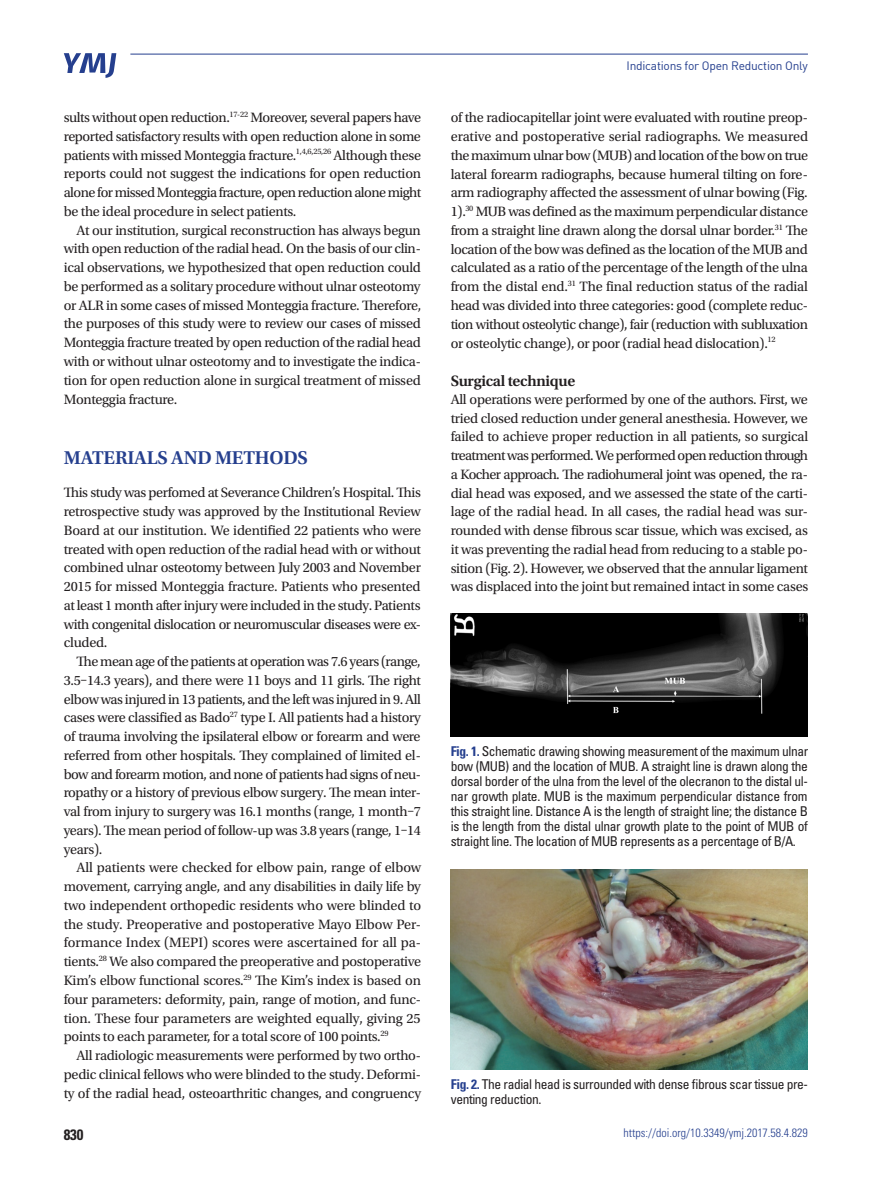
<style>
.page{position:relative;width:893px;height:1191px;background:#fff}
.page>*{position:absolute;margin:0;border:0;box-sizing:border-box;transform-origin:0 0}
.큰제목{font:600 19.5px "Utopia Std";letter-spacing:-.01em;color:#253f8e}
._1_제목{font:600 15.75px "Utopia Std";letter-spacing:-.02em;color:#231f20}
.t1{font:700 condensed 15px "Univers LT Std";color:#231f20}
.본문{font:14.25px/18.8px "Utopia Std";letter-spacing:-.02em;color:#231f20;text-align:justify}
.본문1{font:14.25px/18.8px "Utopia Std";letter-spacing:-.025em;color:#231f20;text-align:justify}
.그림제목{font:condensed 13.5px/15px "Univers LT Std";letter-spacing:-.03em;color:#231f20;text-align:justify}
.t2{font:300 condensed 12px "Univers LT Std";color:#253f8e}
.t3{font:12px "Dinreg";letter-spacing:-.02em;color:#253f8e}
.s1{font-weight:700;color:#253f8e}
</style>
<div class="page">
<svg style="left:64px;top:53px;width:52px;height:25px"></svg>
<hr style="left:130px;top:54px;width:678px;height:1px;background:#253f8e">
<img style="left:451px;top:613px;width:357px;height:124px">
<img style="left:451px;top:869px;width:357px;height:200px">
<p class="본문" style="left:64px;top:108px;width:359px">sults without open reduction.<sup>17-22</sup> Moreover, several papers have reported satisfactory results with open reduction alone in some patients with missed Monteggia fracture.<sup>1,4,6,25,26</sup> Although these reports could not suggest the indications for open reduction alone for missed Monteggia fracture, open reduction alone might be the ideal procedure in select patients.</p>
<p class="본문" style="left:64px;top:221px;width:359px;text-indent:13px">At our institution, surgical reconstruction has always begun with open reduction of the radial head. On the basis of our clin&shy;ical observations, we hypothesized that open reduction could be performed as a solitary procedure without ulnar osteotomy or ALR in some cases of missed Monteggia fracture. Therefore, the purposes of this study were to review our cases of missed Monteggia fracture treated by open reduction of the radial head with or without ulnar osteotomy and to investigate the indica&shy;tion for open reduction alone in surgical treatment of missed Monteggia fracture.</p>
<p class="큰제목" style="left:64px;top:447px;width:246px">MATERIALS AND METHODS</p>
<p class="본문1" style="left:64px;top:483px;width:359px">This study was perfomed at Severance Children’s Hospital. This retrospective study was approved by the Institutional Review Board at our institution. We identified 22 patients who were treated with open reduction of the radial head with or without combined ulnar osteotomy between July 2003 and November 2015 for missed Monteggia fracture. Patients who presented at least 1 month after injury were included in the study. Patients with congenital dislocation or neuromuscular diseases were ex&shy;cluded.</p>
<p class="본문" style="left:64px;top:652px;width:359px;text-indent:13px">The mean age of the patients at operation was 7.6 years (range, 3.5–14.3 years), and there were 11 boys and 11 girls. The right elbow was injured in 13 patients, and the left was injured in 9. All cases were classified as Bado<sup>27</sup> type I. All patients had a history of trauma involving the ipsilateral elbow or forearm and were referred from other hospitals. They complained of limited el&shy;bow and forearm motion, and none of patients had signs of neu&shy;ropathy or a history of previous elbow surgery. The mean inter&shy;val from injury to surgery was 16.1 months (range, 1 month–7 years). The mean period of follow-up was 3.8 years (range, 1–14 years).</p>
<p class="본문" style="left:64px;top:858px;width:359px;text-indent:13px">All patients were checked for elbow pain, range of elbow movement, carrying angle, and any disabilities in daily life by two independent orthopedic residents who were blinded to the study. Preoperative and postoperative Mayo Elbow Per&shy;formance Index (MEPI) scores were ascertained for all pa&shy;tients.<sup>28</sup> We also compared the preoperative and postoperative Kim’s elbow functional scores.<sup>29</sup> The Kim’s index is based on four parameters: deformity, pain, range of motion, and func&shy;tion. These four parameters are weighted equally, giving 25 points to each parameter, for a total score of 100 points.<sup>29</sup></p>
<p class="본문" style="left:64px;top:1046px;width:359px;text-indent:13px">All radiologic measurements were performed by two ortho&shy;pedic clinical fellows who were blinded to the study. Deformi&shy;ty of the radial head, osteoarthritic changes, and congruency</p>
<p class="t1" style="left:64px;top:1125px;width:21px">830</p>
<p class="t3" style="left:626px;top:58px;width:183px">Indications for Open Reduction Only</p>
<p class="본문" style="left:451px;top:109px;width:359px">of the radiocapitellar joint were evaluated with routine preop&shy;erative and postoperative serial radiographs. We measured the maximum ulnar bow (MUB) and location of the bow on true lateral forearm radiographs, because humeral tilting on fore&shy;arm radiography affected the assessment of ulnar bowing (Fig.<br>1).<sup>30</sup> MUB was defined as the maximum perpendicular distance from a straight line drawn along the dorsal ulnar border.<sup>31</sup> The location of the bow was defined as the location of the MUB and calculated as a ratio of the percentage of the length of the ulna from the distal end.<sup>31</sup> The final reduction status of the radial head was divided into three categories: good (complete reduc&shy;tion without osteolytic change), fair (reduction with subluxation or osteolytic change), or poor (radial head dislocation).<sup>12</sup></p>
<p class="_1_제목" style="left:451px;top:372px;width:126px">Surgical technique</p>
<p class="본문1" style="left:451px;top:390px;width:359px">All operations were performed by one of the authors. First, we tried closed reduction under general anesthesia. However, we failed to achieve proper reduction in all patients, so surgical treatment was performed. We performed open reduction through a Kocher approach. The radiohumeral joint was opened, the ra&shy;dial head was exposed, and we assessed the state of the carti&shy;lage of the radial head. In all cases, the radial head was sur&shy;rounded with dense fibrous scar tissue, which was excised, as it was preventing the radial head from reducing to a stable po&shy;sition (Fig. 2). However, we observed that the annular ligament was displaced into the joint but remained intact in some cases</p>
<p class="그림제목" style="left:451px;top:743px;width:359px"><span class="s1">Fig. 1.</span> Schematic drawing showing measurement of the maximum ulnar bow (MUB) and the location of MUB. A straight line is drawn along the dorsal border of the ulna from the level of the olecranon to the distal ul&shy;nar growth plate. MUB is the maximum perpendicular distance from this straight line. Distance A is the length of straight line; the distance B is the length from the distal ulnar growth plate to the point of MUB of straight line. The location of MUB represents as a percentage of B/A.</p>
<p class="그림제목" style="left:451px;top:1076px;width:359px"><span class="s1">Fig. 2.</span> The radial head is surrounded with dense fibrous scar tissue pre&shy;venting reduction.</p>
<p class="t2" style="left:623px;top:1125px;width:186px">https://doi.org/10.3349/ymj.2017.58.4.829</p>
</div>
